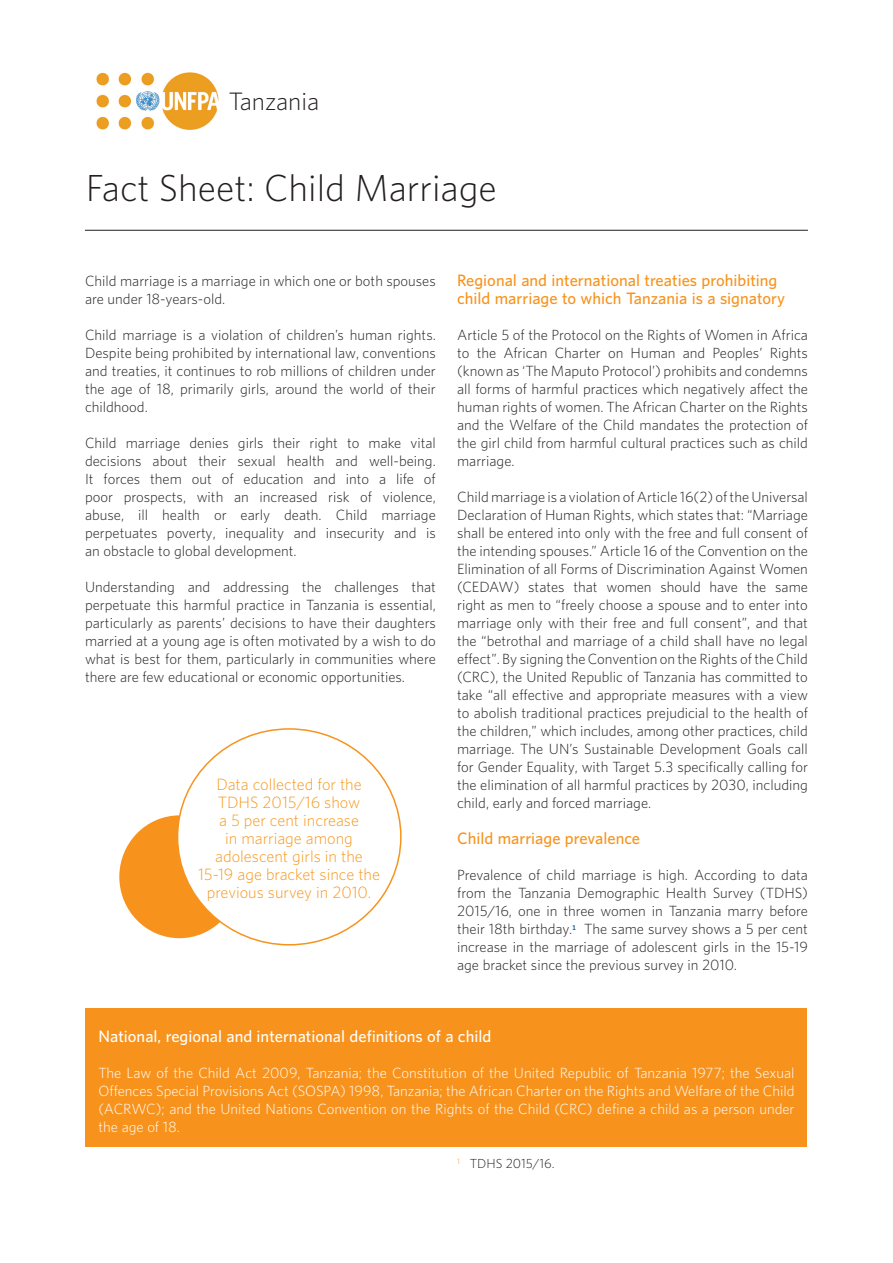
<style>
.page{position:relative;width:893px;height:1263px;background:#fff}
.page>*{position:absolute;margin:0;border:0;box-sizing:border-box;transform-origin:0 0}
.t1{font:300 34.5px "UNFPA";color:#231f20}
.t2{font:300 23.1px "UNFPA";color:#231f20}
.t3{font:300 15px/18px "UNFPA";color:#f7981d;text-align:center}
.subtitles{font:600 15px/18px "UNFPA";color:#f7931d}
.subtitles-2{font:600 15px "UNFPA";color:#fff}
.body{font:300 13.5px/18px "UNFPA";color:#231f20;text-align:justify}
.body-2{font:300 13.5px/18px "UNFPA";color:#fff;text-align:justify}
.footnote{font:300 12px "UNFPA";color:#231f20}
</style>
<div class="page">
<hr style="left:85px;top:230px;width:723px;height:1px;background:#231f20">
<div style="left:86px;top:1009px;width:721px;height:138px;background:#f7931d"></div>
<div style="left:119px;top:815px;width:121px;height:123px;background:#f7931d;border-radius:50%"></div>
<div style="left:178px;top:729px;width:223px;height:216px;background:#fff;border-radius:50%"></div>
<img style="left:96px;top:72px;width:123px;height:58px">
<p class="t2" style="left:229px;top:86px;width:92px">Tanzania</p>
<p class="t1" style="left:86px;top:166px;width:412px">Fact Sheet: Child Marriage</p>
<p class="body" style="left:85px;top:272px;width:352px">Child marriage is a marriage in which one or both spouses are under 18-years-old.</p>
<p class="body" style="left:85px;top:326px;width:352px">Child marriage is a violation of children’s human rights.<br>Despite being prohibited by international law, conventions and treaties, it continues to rob millions of children under the age of 18, primarily girls, around the world of their childhood.</p>
<p class="body" style="left:85px;top:434px;width:352px">Child marriage denies girls their right to make vital decisions about their sexual health and well-being.<br>It forces them out of education and into a life of poor prospects, with an increased risk of violence, abuse, ill health or early death. Child marriage perpetuates poverty, inequality and insecurity and is an obstacle to global development.</p>
<p class="body" style="left:85px;top:578px;width:352px">Understanding and addressing the challenges that perpetuate this harmful practice in Tanzania is essential, particularly as parents’ decisions to have their daughters married at a young age is often motivated by a wish to do what is best for them, particularly in communities where there are few educational or economic opportunities.</p>
<p class="t3" style="left:198px;top:775px;width:183px">Data collected for the<br>TDHS 2015/16 show<br>a 5 per cent increase<br>in marriage among adolescent girls in the<br>15-19 age bracket since the previous survey in 2010.</p>
<p class="subtitles" style="left:457px;top:271px;width:330px">Regional and international treaties prohibiting child marriage to which Tanzania is a signatory</p>
<p class="body" style="left:457px;top:326px;width:352px">Article 5 of the Protocol on the Rights of Women in Africa to the African Charter on Human and Peoples’ Rights (known as ‘The Maputo Protocol’) prohibits and condemns all forms of harmful practices which negatively affect the human rights of women. The African Charter on the Rights and the Welfare of the Child mandates the protection of the girl child from harmful cultural practices such as child marriage.</p>
<p class="body" style="left:457px;top:488px;width:352px">Child marriage is a violation of Article 16(2) of the Universal Declaration of Human Rights, which states that: “Marriage shall be entered into only with the free and full consent of the intending spouses.” Article 16 of the Convention on the Elimination of all Forms of Discrimination Against Women (CEDAW) states that women should have the same right as men to “freely choose a spouse and to enter into marriage only with their free and full consent”, and that the “betrothal and marriage of a child shall have no legal effect”. By signing the Convention on the Rights of the Child (CRC), the United Republic of Tanzania has committed to take “all effective and appropriate measures with a view to abolish traditional practices prejudicial to the health of the children,” which includes, among other practices, child marriage. The UN’s Sustainable Development Goals call for Gender Equality, with Target 5.3 specifically calling for the elimination of all harmful practices by 2030, including child, early and forced marriage.</p>
<p class="subtitles" style="left:457px;top:829px;width:185px">Child marriage prevalence</p>
<p class="body" style="left:457px;top:866px;width:352px">Prevalence of child marriage is high. According to data from the Tanzania Demographic Health Survey (TDHS)<br>2015/16, one in three women in Tanzania marry before their 18th birthday.<sup>1</sup> The same survey shows a 5 per cent increase in the marriage of adolescent girls in the 15-19 age bracket since the previous survey in 2010.</p>
<p class="subtitles-2" style="left:98px;top:1027px;width:394px">National, regional and international definitions of a child</p>
<p class="body-2" style="left:98px;top:1064px;width:697px">The Law of the Child Act 2009, Tanzania; the Constitution of the United Republic of Tanzania 1977; the Sexual Offences Special Provisions Act (SOSPA) 1998, Tanzania; the African Charter on the Rights and Welfare of the Child (ACRWC); and the United Nations Convention on the Rights of the Child (CRC) define a child as a person under the age of 18.</p>
<p class="footnote" style="left:457px;top:1156px;width:99px"><sup>1</sup> TDHS 2015/16.</p>
</div>
